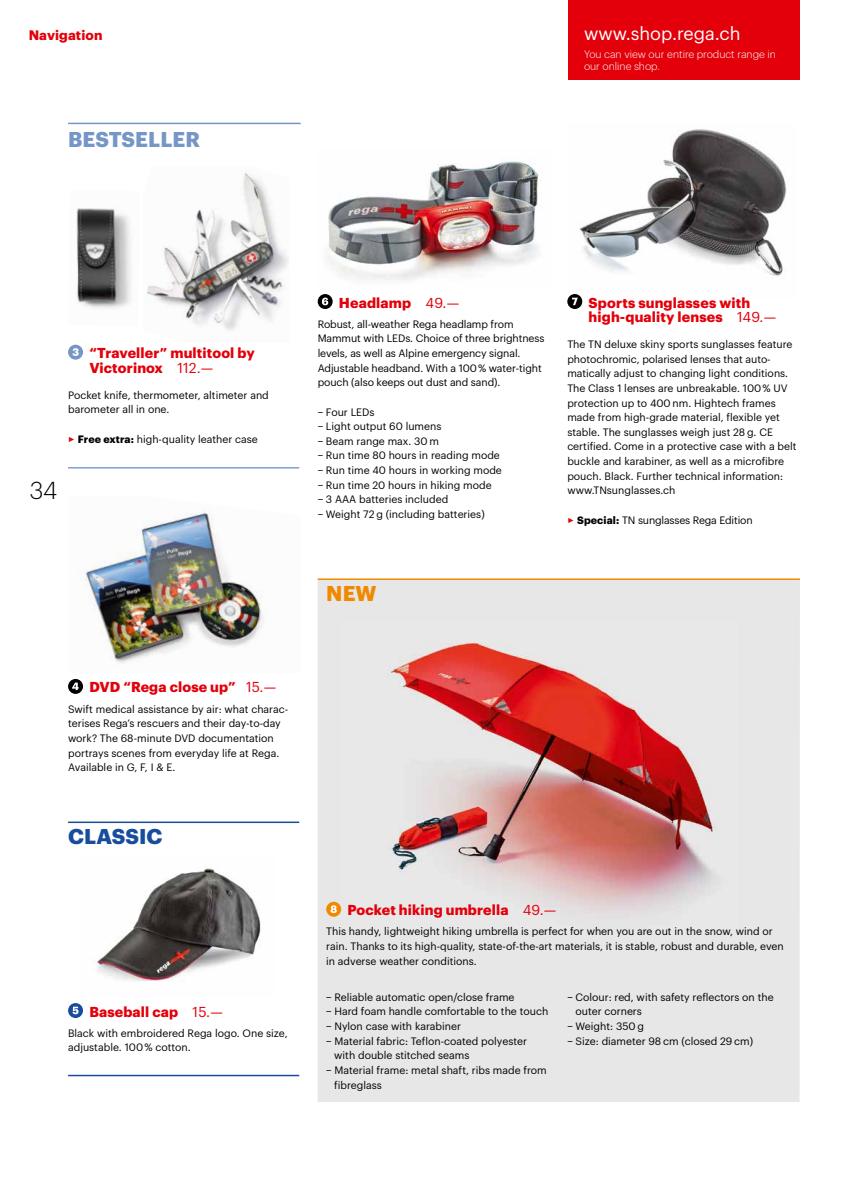
<style>
.page{position:relative;width:851px;height:1191px;background:#fff}
.page>*{position:absolute;margin:0;border:0;box-sizing:border-box;transform-origin:0 0}
.t1{font:300 24px "Graphik";color:#000}
.t2{font:700 21px "Graphik";letter-spacing:.005em;color:#7596c6}
.t3{font:700 21px "Graphik";letter-spacing:.005em;color:#184c9d}
.t4{font:700 21px "Graphik";color:#f18900}
.t5{font:18px "Graphik";color:#fff}
.t6{font:700 14.1px/14.5px "Graphik";letter-spacing:.01em;color:#e3000b}
.t7{font:700 13.5px "Graphik";letter-spacing:.01em;color:#e3000b}
.t8{font:10.5px/14.7px "Graphik";color:#000}
.t9{font:300 10.5px/12.3px "Graphik";color:#fff}
.s1{font-weight:400}
.s2{color:#e3000b}
.s3{font-weight:700}
</style>
<div class="page">
<div style="left:317px;top:579px;width:482px;height:523px;background:#e7e7e7"></div>
<div style="left:568px;top:0;width:231px;height:79px;background:#e3000b"></div>
<hr style="left:68px;top:123px;width:232px;height:1px;background:#7596c6">
<hr style="left:68px;top:467px;width:231px;height:1px;background:#7ea1d5">
<hr style="left:68px;top:821px;width:231px;height:2px;background:#184c9d">
<hr style="left:68px;top:1074px;width:231px;height:2px;background:#184c9d">
<div style="left:68px;top:345px;width:15px;height:15px;background:#7596c6;border-radius:50%"></div>
<svg style="left:72px;top:348px;width:7px;height:8px"></svg>
<img style="left:81px;top:512px;width:182px;height:151px">
<div style="left:68px;top:679px;width:15px;height:15px;background:#000;border-radius:50%"></div>
<svg style="left:72px;top:682px;width:7px;height:8px"></svg>
<img style="left:93px;top:868px;width:168px;height:114px">
<svg style="left:68px;top:1003px;width:15px;height:15px"></svg>
<svg style="left:73px;top:1006px;width:6px;height:8px"></svg>
<img style="left:147px;top:173px;width:142px;height:158px">
<img style="left:76px;top:208px;width:55px;height:101px">
<hr style="left:317px;top:578px;width:482px;height:2px;background:#f18900">
<img style="left:327px;top:159px;width:211px;height:121px">
<img style="left:571px;top:129px;width:216px;height:171px">
<img style="left:341px;top:642px;width:378px;height:270px">
<div style="left:326px;top:901px;width:15px;height:15px;background:#f18900;border-radius:50%"></div>
<svg style="left:330px;top:905px;width:7px;height:8px"></svg>
<svg style="left:567px;top:294px;width:15px;height:15px"></svg>
<svg style="left:572px;top:298px;width:5px;height:7px"></svg>
<svg style="left:317px;top:294px;width:15px;height:15px"></svg>
<svg style="left:322px;top:297px;width:6px;height:8px"></svg>
<p class="t7" style="left:29px;top:24px;width:75px">Navigation</p>
<p class="t5" style="left:584px;top:20px;width:158px">www.shop.rega.ch</p>
<p class="t9" style="left:584px;top:47px;width:193px">You can view our entire product range in our online shop.</p>
<h2 class="t2" style="left:68px;top:123px;width:133px">BESTSELLER</h2>
<h3 class="t6" style="left:89px;top:344px;width:167px">“Traveller” multitool by<br>Victorinox <span class="s1">112.—</span></h3>
<p class="t8" style="left:68px;top:386px;width:202px">Pocket knife, thermometer, altimeter and barometer all in one.</p>
<p class="t8" style="left:68px;top:430px;width:191px"><span class="s2">✓</span> <span class="s3">Free extra:</span> high-quality leather case</p>
<h1 class="t1" style="left:30px;top:473px;width:29px">34</h1>
<h3 class="t6" style="left:339px;top:294px;width:122px">Headlamp <span class="s1">49.—</span></h3>
<p class="t8" style="left:317px;top:316px;width:228px">Robust, all-weather Rega headlamp from Mammut with LEDs. Choice of three brightness levels, as well as Alpine emergency signal.<br>Adjustable headband. With a 100 % water-tight pouch (also keeps out dust and sand).</p>
<p class="t8" style="left:317px;top:403px;width:58px">− Four LEDs</p>
<p class="t8" style="left:317px;top:418px;width:125px">− Light output 60 lumens</p>
<p class="t8" style="left:317px;top:433px;width:123px">− Beam range max. 30 m</p>
<p class="t8" style="left:317px;top:447px;width:184px">− Run time 80 hours in reading mode</p>
<p class="t8" style="left:317px;top:462px;width:186px">− Run time 40 hours in working mode</p>
<p class="t8" style="left:317px;top:476px;width:175px">− Run time 20 hours in hiking mode</p>
<p class="t8" style="left:317px;top:491px;width:132px">− 3 AAA batteries included</p>
<p class="t8" style="left:317px;top:506px;width:168px">− Weight 72 g (including batteries)</p>
<h3 class="t6" style="left:588px;top:294px;width:189px">Sports sunglasses with high-quality lenses <span class="s1">149.—</span></h3>
<p class="t8" style="left:567px;top:336px;width:230px">The TN deluxe skiny sports sunglasses feature photochromic, polarised lenses that auto&shy;matically adjust to changing light conditions.<br>The Class 1 lenses are unbreakable. 100 % UV protection up to 400 nm. Hightech frames made from high-grade material, flexible yet stable. The sunglasses weigh just 28 g. CE certified. Come in a protective case with a belt buckle and karabiner, as well as a microfibre pouch. Black. Further technical information: www.TNsunglasses.ch</p>
<p class="t8" style="left:567px;top:511px;width:187px"><span class="s2">✓</span> <span class="s3">Special:</span> TN sunglasses Rega Edition</p>
<p class="t4" style="left:326px;top:577px;width:52px">NEW</p>
<h3 class="t6" style="left:89px;top:678px;width:188px">DVD “Rega close up” <span class="s1">15.—</span></h3>
<p class="t8" style="left:68px;top:700px;width:220px">Swift medical assistance by air: what charac&shy;terises Rega’s rescuers and their day-to-day work? The 68-minute DVD documentation portrays scenes from everyday life at Rega.<br>Available in G, F, I &amp; E.</p>
<p class="t3" style="left:68px;top:820px;width:96px">CLASSIC</p>
<h3 class="t6" style="left:89px;top:1002px;width:135px">Baseball cap <span class="s1">15.—</span></h3>
<p class="t8" style="left:68px;top:1024px;width:221px">Black with embroidered Rega logo. One size, adjustable. 100 % cotton.</p>
<h3 class="t6" style="left:347px;top:901px;width:210px">Pocket hiking umbrella <span class="s1">49.—</span></h3>
<p class="t8" style="left:326px;top:923px;width:459px">This handy, lightweight hiking umbrella is perfect for when you are out in the snow, wind or rain. Thanks to its high-quality, state-of-the-art materials, it is stable, robust and durable, even in adverse weather conditions.</p>
<p class="t8" style="left:326px;top:988px;width:190px">− Reliable automatic open/close frame</p>
<p class="t8" style="left:326px;top:1003px;width:223px">− Hard foam handle comfortable to the touch</p>
<p class="t8" style="left:326px;top:1018px;width:136px">− Nylon case with karabiner</p>
<p class="t8" style="left:334px;top:1032px;width:194px;text-indent:-8px">− Material fabric: Teflon-coated polyester with double stitched seams</p>
<p class="t8" style="left:334px;top:1061px;width:214px;text-indent:-8px">− Material frame: metal shaft, ribs made from fibreglass</p>
<p class="t8" style="left:575px;top:988px;width:200px;text-indent:-8px">− Colour: red, with safety reflectors on the outer corners</p>
<p class="t8" style="left:567px;top:1018px;width:78px">− Weight: 350 g</p>
<p class="t8" style="left:567px;top:1032px;width:187px">− Size: diameter 98 cm (closed 29 cm)</p>
</div>
